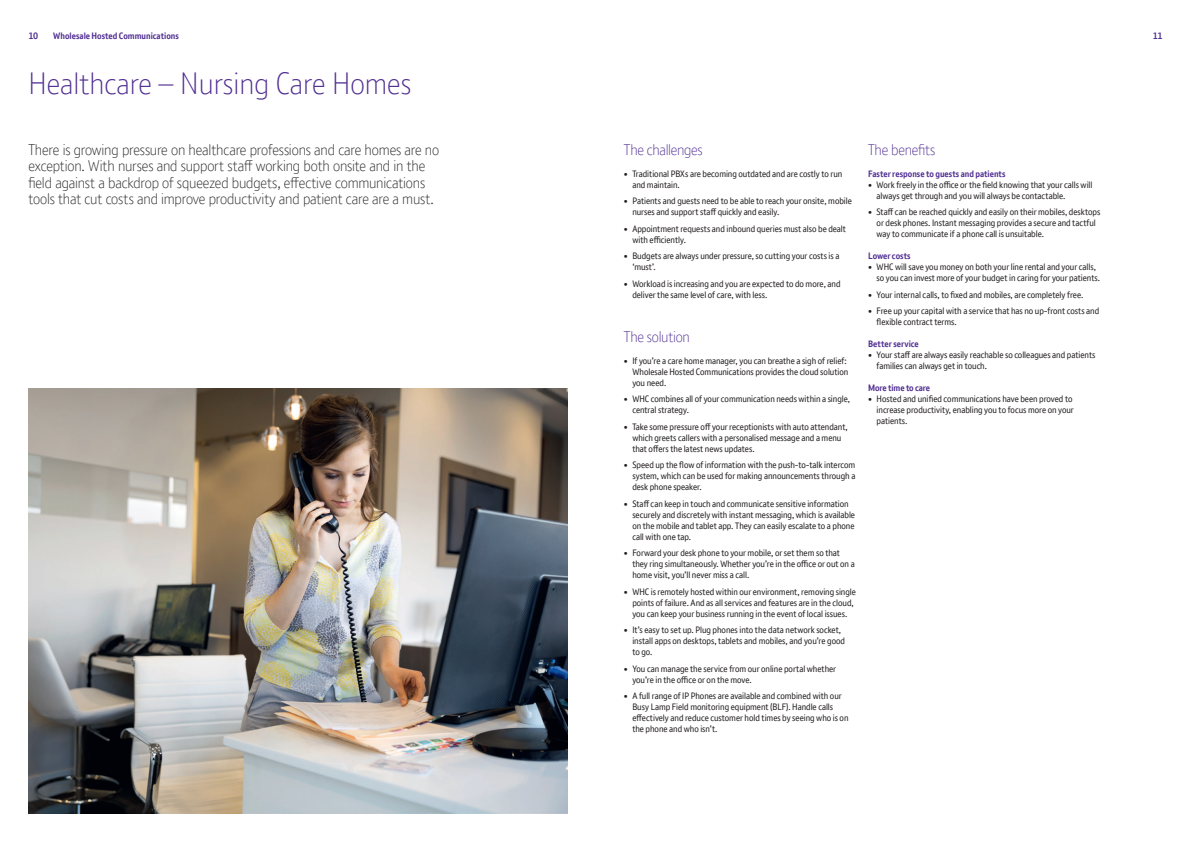
<style>
.page{position:relative;width:1191px;height:842px;background:#fff}
.page>*{position:absolute;margin:0;border:0;box-sizing:border-box;transform-origin:0 0}
.Heading_BT_Light_30{font:300 30px "BT Font";color:#502e92}
.Introduction_copy_BT{font:300 15px/16.5px "BT Font";letter-spacing:-.01em;color:#231f20}
.Body_heading_BT_Bold{font:300 15px "BT Font";letter-spacing:-.015em;color:#502e92}
.Body_copy_BT_Light_9{font:300 15px "BT Font";letter-spacing:-.02em;color:#502e92}
.Body_copy_BT_Light_9-2{font:9px/11px "BT Font";letter-spacing:-.005em;color:#231f20}
.Body_heading_BT_Bold-2{font:700 9px "BT Font";color:#502e92}
.Page_No_s{font:700 9px "BT Font";color:#502e92}
</style>
<div class="page">
<img style="left:28px;top:388px;width:539px;height:426px">
<p class="Page_No_s" style="left:28px;top:30px;width:11px">10</p>
<p class="Page_No_s" style="left:53px;top:30px;width:127px">Wholesale Hosted Communications</p>
<p class="Page_No_s" style="left:1152px;top:30px;width:11px">11</p>
<p class="Heading_BT_Light_30" style="left:28px;top:64px;width:384px">Healthcare – Nursing Care Homes</p>
<p class="Introduction_copy_BT" style="left:28px;top:141px;width:412px">There is growing pressure on healthcare professions and care homes are no exception. With nurses and support staff working both onsite and in the field against a backdrop of squeezed budgets, effective communications tools that cut costs and improve productivity and patient care are a must.</p>
<p class="Body_copy_BT_Light_9" style="left:624px;top:140px;width:80px">The challenges</p>
<p class="Body_copy_BT_Light_9-2" style="left:632px;top:168px;width:211px;text-indent:-9px">• Traditional PBXs are becoming outdated and are costly to run and maintain.</p>
<p class="Body_copy_BT_Light_9-2" style="left:632px;top:196px;width:221px;text-indent:-9px">• Patients and guests need to be able to reach your onsite, mobile nurses and support staff quickly and easily.</p>
<p class="Body_copy_BT_Light_9-2" style="left:632px;top:223px;width:215px;text-indent:-9px">• Appointment requests and inbound queries must also be dealt with efficiently.</p>
<p class="Body_copy_BT_Light_9-2" style="left:632px;top:251px;width:208px;text-indent:-9px">• Budgets are always under pressure, so cutting your costs is a ‘must’.</p>
<p class="Body_copy_BT_Light_9-2" style="left:632px;top:278px;width:210px;text-indent:-9px">• Workload is increasing and you are expected to do more, and deliver the same level of care, with less.</p>
<p class="Body_heading_BT_Bold" style="left:624px;top:327px;width:67px">The solution</p>
<p class="Body_copy_BT_Light_9-2" style="left:632px;top:355px;width:217px;text-indent:-9px">• If you’re a care home manager, you can breathe a sigh of relief:<br>Wholesale Hosted Communications provides the cloud solution you need.</p>
<p class="Body_copy_BT_Light_9-2" style="left:632px;top:394px;width:219px;text-indent:-9px">• WHC combines all of your communication needs within a single, central strategy.</p>
<p class="Body_copy_BT_Light_9-2" style="left:632px;top:421px;width:217px;text-indent:-9px">• Take some pressure off your receptionists with auto attendant, which greets callers with a personalised message and a menu that offers the latest news updates.</p>
<p class="Body_copy_BT_Light_9-2" style="left:632px;top:460px;width:224px;text-align:justify;text-indent:-9px">• Speed up the flow of information with the push-to-talk intercom system, which can be used for making announcements through a desk phone speaker.</p>
<p class="Body_copy_BT_Light_9-2" style="left:632px;top:498px;width:224px;text-indent:-9px">• Staff can keep in touch and communicate sensitive information securely and discretely with instant messaging, which is available on the mobile and tablet app. They can easily escalate to a phone call with one tap.</p>
<p class="Body_copy_BT_Light_9-2" style="left:632px;top:548px;width:224px;text-indent:-9px">• Forward your desk phone to your mobile, or set them so that they ring simultaneously. Whether you’re in the office or out on a home visit, you’ll never miss a call.</p>
<p class="Body_copy_BT_Light_9-2" style="left:632px;top:586px;width:225px;text-indent:-9px">• WHC is remotely hosted within our environment, removing single points of failure. And as all services and features are in the cloud, you can keep your business running in the event of local issues.</p>
<p class="Body_copy_BT_Light_9-2" style="left:632px;top:625px;width:214px;text-indent:-9px">• It’s easy to set up. Plug phones into the data network socket, install apps on desktops, tablets and mobiles, and you’re good to go.</p>
<p class="Body_copy_BT_Light_9-2" style="left:632px;top:663px;width:205px;text-indent:-9px">• You can manage the service from our online portal whether you’re in the office or on the move.</p>
<p class="Body_copy_BT_Light_9-2" style="left:632px;top:691px;width:218px;text-indent:-9px">• A full range of IP Phones are available and combined with our Busy Lamp Field monitoring equipment (BLF). Handle calls effectively and reduce customer hold times by seeing who is on the phone and who isn’t.</p>
<p class="Body_heading_BT_Bold" style="left:868px;top:140px;width:69px">The benefits</p>
<p class="Body_heading_BT_Bold-2" style="left:868px;top:168px;width:139px">Faster response to guests and patients</p>
<p class="Body_copy_BT_Light_9-2" style="left:876px;top:179px;width:217px;text-indent:-9px">• Work freely in the office or the field knowing that your calls will always get through and you will always be contactable.</p>
<p class="Body_copy_BT_Light_9-2" style="left:876px;top:207px;width:225px;text-indent:-9px">• Staff can be reached quickly and easily on their mobiles, desktops or desk phones. Instant messaging provides a secure and tactful way to communicate if a phone call is unsuitable.</p>
<p class="Body_heading_BT_Bold-2" style="left:868px;top:250px;width:44px">Lower costs</p>
<p class="Body_copy_BT_Light_9-2" style="left:876px;top:262px;width:225px;text-indent:-9px">• WHC will save you money on both your line rental and your calls, so you can invest more of your budget in caring for your patients.</p>
<p class="Body_copy_BT_Light_9-2" style="left:868px;top:289px;width:217px">• Your internal calls, to fixed and mobiles, are completely free.</p>
<p class="Body_copy_BT_Light_9-2" style="left:876px;top:306px;width:224px;text-indent:-9px">• Free up your capital with a service that has no up-front costs and flexible contract terms.</p>
<p class="Body_heading_BT_Bold-2" style="left:868px;top:338px;width:52px">Better service</p>
<p class="Body_copy_BT_Light_9-2" style="left:876px;top:350px;width:220px;text-indent:-9px">• Your staff are always easily reachable so colleagues and patients families can always get in touch.</p>
<p class="Body_heading_BT_Bold-2" style="left:868px;top:382px;width:63px">More time to care</p>
<p class="Body_copy_BT_Light_9-2" style="left:876px;top:394px;width:199px;text-indent:-9px">• Hosted and unified communications have been proved to increase productivity, enabling you to focus more on your patients.</p>
</div>
